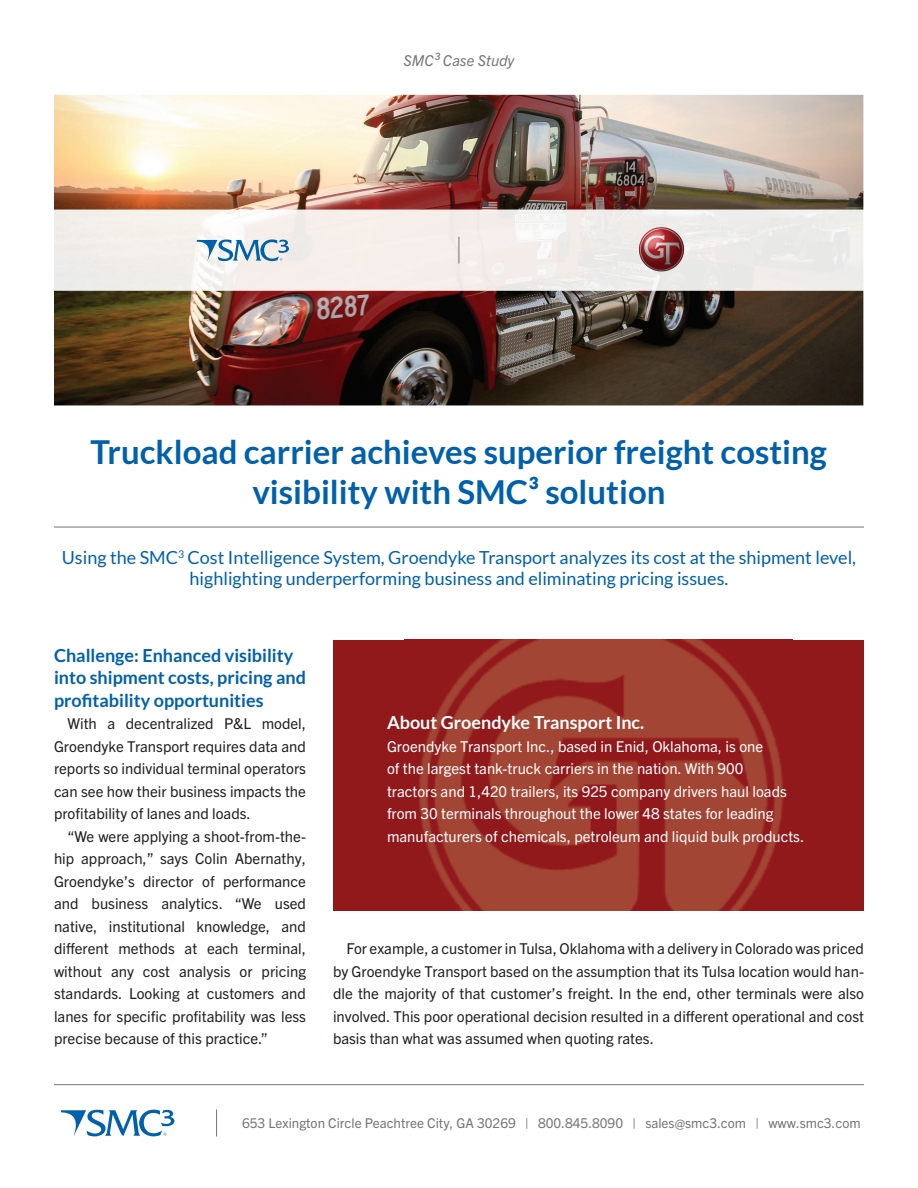
<style>
.page{position:relative;width:918px;height:1188px;background:#fff}
.page>*{position:absolute;margin:0;border:0;box-sizing:border-box;transform-origin:0 0}
.t1{font:700 33px/39.6px "Lato";color:#0160ac;text-align:center}
.t2{font:18px/21.6px "Lato";color:#0160ac;text-align:center}
.t3{font:700 18px/22.5px "Lato";color:#0160ac}
.t4{font:700 18px "Lato";color:#fff}
.t5{font:15px/22.5px "Trade Gothic Next LT Pro";color:#231f20;text-align:justify}
.t6{font:15px/22.5px "Trade Gothic Next LT Pro";color:#fff}
.t7{font:italic 15px "Trade Gothic Next LT Pro";color:#757679}
.t8{font:13.5px "Trade Gothic Next LT Pro";color:#757679}
</style>
<div class="page">
<svg style="left:216px;top:1109px;width:1px;height:27px"></svg>
<hr style="left:54px;top:1084px;width:810px;height:1px;background:#757679">
<svg style="left:61px;top:1110px;width:113px;height:26px"></svg>
<div style="left:333px;top:640px;width:531px;height:270px;background:#91191c"></div>
<img style="left:419px;top:640px;width:364px;height:270px">
<img style="left:54px;top:95px;width:809px;height:310px">
<hr style="left:54px;top:527px;width:810px;height:1px;background:#757679">
<img style="left:54px;top:210px;width:809px;height:81px">
<img style="left:637px;top:225px;width:49px;height:48px">
<svg style="left:197px;top:239px;width:92px;height:22px"></svg>
<svg style="left:459px;top:237px;width:1px;height:27px"></svg>
<p class="t7" style="left:403px;top:50px;width:113px">SMC³ Case Study</p>
<h1 class="t1" style="left:91px;top:432px;width:738px">Truckload carrier achieves superior freight costing visibility with SMC³ solution</h1>
<p class="t2" style="left:62px;top:546px;width:796px">Using the SMC<sup>3</sup> Cost Intelligence System, Groendyke Transport analyzes its cost at the shipment level, highlighting underperforming business and eliminating pricing issues.</p>
<p class="t3" style="left:54px;top:643px;width:253px">Challenge: Enhanced visibility into shipment costs, pricing and profitability opportunities</p>
<p class="t5" style="left:54px;top:711px;width:254px;text-indent:14px">With a decentralized P&amp;L model, Groendyke Transport requires data and reports so individual terminal operators can see how their business impacts the profitability of lanes and loads.</p>
<p class="t5" style="left:54px;top:824px;width:254px;text-indent:14px">“We were applying a shoot-from-the&shy;hip approach,” says Colin Abernathy, Groendyke’s director of performance and business analytics. “We used native, institutional knowledge, and different methods at each terminal, without any cost analysis or pricing standards. Looking at customers and lanes for specific profitability was less precise because of this practice.”</p>
<p class="t4" style="left:387px;top:712px;width:259px">About Groendyke Transport Inc.</p>
<p class="t6" style="left:387px;top:734px;width:419px">Groendyke Transport Inc., based in Enid, Oklahoma, is one<br>of the largest tank-truck carriers in the nation. With 900<br>tractors and 1,420 trailers, its 925 company drivers haul loads from 30 terminals throughout the lower 48 states for leading manufacturers of chemicals, petroleum and liquid bulk products.</p>
<p class="t5" style="left:333px;top:936px;width:533px;text-indent:14px">For example, a customer in Tulsa, Oklahoma with a delivery in Colorado was priced by Groendyke Transport based on the assumption that its Tulsa location would han&shy;dle the majority of that customer’s freight. In the end, other terminals were also involved. This poor operational decision resulted in a different operational and cost basis than what was assumed when quoting rates.</p>
<p class="t8" style="left:242px;top:1114px;width:620px">653 Lexington Circle Peachtree City, GA 30269 | 800.845.8090 | sales@smc3.com | www.smc3.com</p>
</div>
